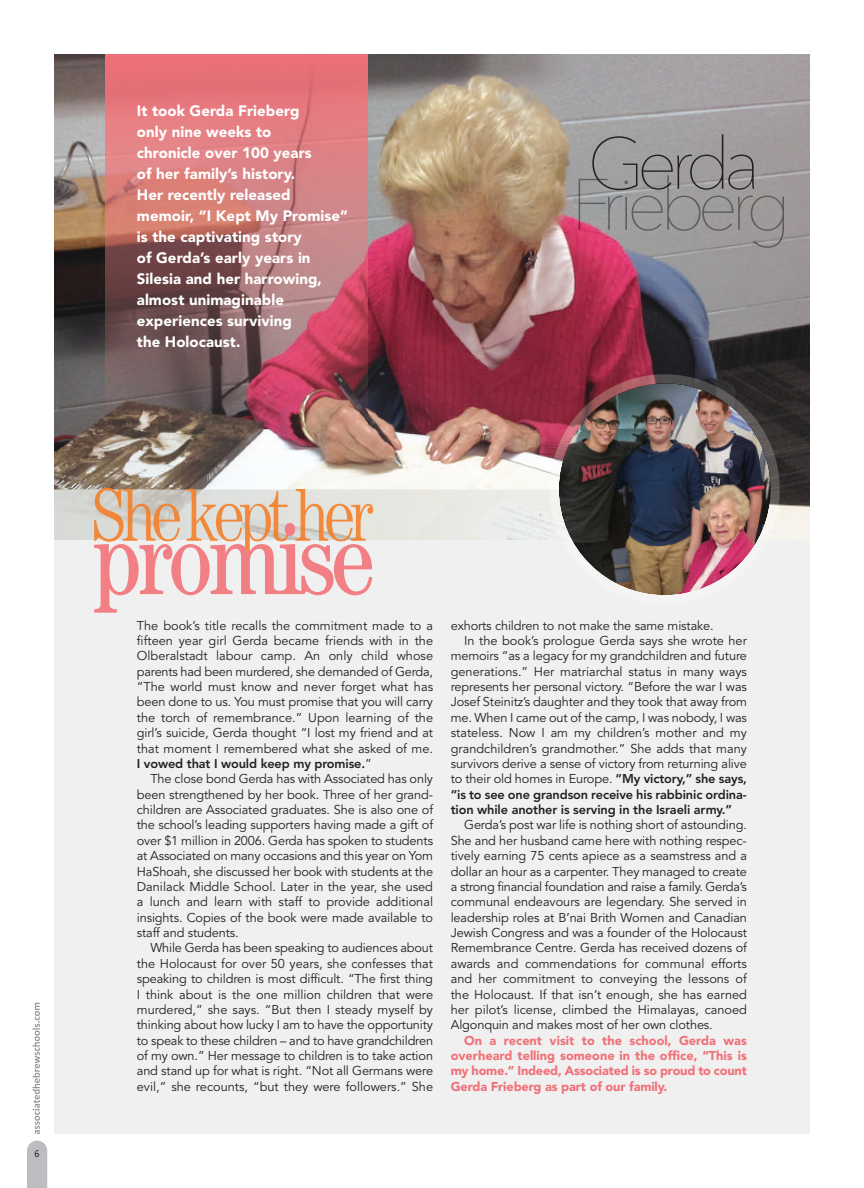
<style>
.page{position:relative;width:864px;height:1188px;background:#fff}
.page>*{position:absolute;margin:0;border:0;box-sizing:border-box;transform-origin:0 0}
.t1{font:condensed 102px "Century";letter-spacing:-.05em;color:#f27f83}
.t2{font:200 72px "Avenir Next";letter-spacing:-.1em;color:#231f20}
.t3{font:900 15px/21px "Avenir";letter-spacing:.005em;color:#fff}
.t4{font:12.75px/15.3px "Avenir";letter-spacing:-.01em;color:#231f20;text-align:justify}
.t5{font:900 12.75px/15.3px "Avenir";letter-spacing:-.01em;color:#f17079;text-align:justify}
.t6{font:800 12.75px "Avenir";letter-spacing:-.01em;color:#231f20}
.t7{font:10.5px "Calibri";color:#231f20;scale:.95 1}
.s1{font-weight:800}
</style>
<div class="page">
<img style="left:54px;top:54px;width:756px;height:435px">
<img style="left:54px;top:489px;width:756px;height:51px">
<img style="left:105px;top:54px;width:263px;height:375px">
<svg style="left:27px;top:1141px;width:20px;height:47px"></svg>
<svg style="left:35px;top:1121px;width:5px;height:13px"></svg>
<div style="left:51px;top:540px;width:761px;height:594px;background:#eff0ef"></div>
<img style="left:100px;top:488px;width:33px;height:1px">
<img style="left:94px;top:489px;width:86px;height:51px">
<hr style="left:94px;top:540px;width:86px;height:2px;background:#f3893b">
<img style="left:187px;top:489px;width:102px;height:51px">
<img style="left:296px;top:489px;width:77px;height:51px">
<hr style="left:296px;top:540px;width:77px;height:1px;background:#f3893b">
<img style="left:579px;top:179px;width:29px;height:51px">
<img style="left:608px;top:196px;width:15px;height:34px">
<img style="left:625px;top:175px;width:159px;height:73px">
<img style="left:550px;top:374px;width:230px;height:115px">
<img style="left:758px;top:489px;width:22px;height:51px">
<img style="left:550px;top:489px;width:22px;height:51px">
<img style="left:559px;top:383px;width:212px;height:212px;border-radius:50%">
<div style="left:810px;top:47px;width:43px;height:1113px;background:#fff"></div>
<svg style="left:244px;top:546px;width:9px;height:8px"></svg>
<p class="t3" style="left:137px;top:100px;width:213px">It took Gerda Frieberg<br>only nine weeks to<br>chronicle over 100 years<br>of her family’s history.<br>Her recently released memoir, “I Kept My Promise” is the captivating story<br>of Gerda’s early years in<br>Silesia and her harrowing, almost unimaginable experiences surviving<br>the Holocaust.</p>
<h2 class="t2" style="left:587px;top:121px;width:175px">Gerda</h2>
<p class="t7" style="left:35px;top:1147px;width:7px">6</p>
<h1 class="t1" style="left:93px;top:524px;width:284px">promise</h1>
<p class="t4" style="left:137px;top:618px;width:298px">The book’s title recalls the commitment made to a fifteen year girl gerda became friends with in the Olberalstadt labour camp. An only child whose parents had been murdered, she demanded of gerda, “The world must know and never forget what has been done to us. You must promise that you will carry the torch of remembrance.” upon learning of the girl’s suicide, gerda thought “I lost my friend and at that moment I remembered what she asked of me.<br><span class="s1">I vowed that I would keep my promise.</span>”</p>
<p class="t4" style="left:137px;top:771px;width:298px;text-indent:14px">The close bond gerda has with Associated has only been strengthened by her book. Three of her grand&shy;children are Associated graduates. She is also one of the school’s leading supporters having made a gift of over $1 million in 2006. gerda has spoken to students at Associated on many occasions and this year on Yom HaShoah, she discussed her book with students at the Danilack Middle School. Later in the year, she used a lunch and learn with staff to provide additional insights. Copies of the book were made available to staff and students.</p>
<p class="t4" style="left:137px;top:941px;width:298px;text-indent:14px">While gerda has been speaking to audiences about the Holocaust for over 50 years, she confesses that speaking to children is most difficult. “The first thing I think about is the one million children that were murdered,” she says. “But then I steady myself by thinking about how lucky I am to have the opportunity to speak to these children – and to have grandchildren of my own.” Her message to children is to take action and stand up for what is right. “Not all germans were evil,” she recounts, “but they were followers.” She</p>
<p class="t4" style="left:451px;top:618px;width:264px">exhorts children to not make the same mistake.</p>
<p class="t4" style="left:464px;top:633px;width:284px">In the book’s prologue gerda says she wrote her</p>
<p class="t4" style="left:451px;top:649px;width:298px">memoirs “as a legacy for my grandchildren and future</p>
<p class="t4" style="left:451px;top:664px;width:298px">generations.” Her matriarchal status in many ways</p>
<p class="t4" style="left:451px;top:679px;width:298px">represents her personal victory. “Before the war I was</p>
<p class="t4" style="left:451px;top:695px;width:298px">Josef Steinitz’s daughter and they took that away from</p>
<p class="t4" style="left:451px;top:710px;width:298px">me. When I came out of the camp, I was nobody, I was</p>
<p class="t4" style="left:451px;top:725px;width:298px">stateless. Now I am my children’s mother and my</p>
<p class="t4" style="left:451px;top:741px;width:298px">grandchildren’s grandmother.” She adds that many</p>
<p class="t4" style="left:451px;top:756px;width:298px">survivors derive a sense of victory from returning alive</p>
<p class="t4" style="left:451px;top:772px;width:298px">to their old homes in Europe. <span class="s1">“My victory,” she says,</span></p>
<p class="t6" style="left:451px;top:783px;width:298px">“is to see one grandson receive his rabbinic ordina-</p>
<p class="t6" style="left:451px;top:798px;width:283px">tion while another is serving in the Israeli army.”</p>
<p class="t4" style="left:451px;top:818px;width:298px;text-indent:14px">gerda’s post war life is nothing short of astounding.<br>She and her husband came here with nothing respec&shy;tively earning 75 cents apiece as a seamstress and a dollar an hour as a carpenter. They managed to create a strong financial foundation and raise a family. gerda’s communal endeavours are legendary. She served in leadership roles at B’nai Brith Women and Canadian Jewish Congress and was a founder of the Holocaust Remembrance Centre. gerda has received dozens of awards and commendations for communal efforts and her commitment to conveying the lessons of the Holocaust. If that isn’t enough, she has earned her pilot’s license, climbed the Himalayas, canoed Algonquin and makes most of her own clothes.</p>
<p class="t5" style="left:451px;top:1032px;width:298px;text-indent:14px">On a recent visit to the school, Gerda was overheard telling someone in the office, “This is my home.” Indeed, Associated is so proud to count Gerda Frieberg as part of our family.</p>
</div>
